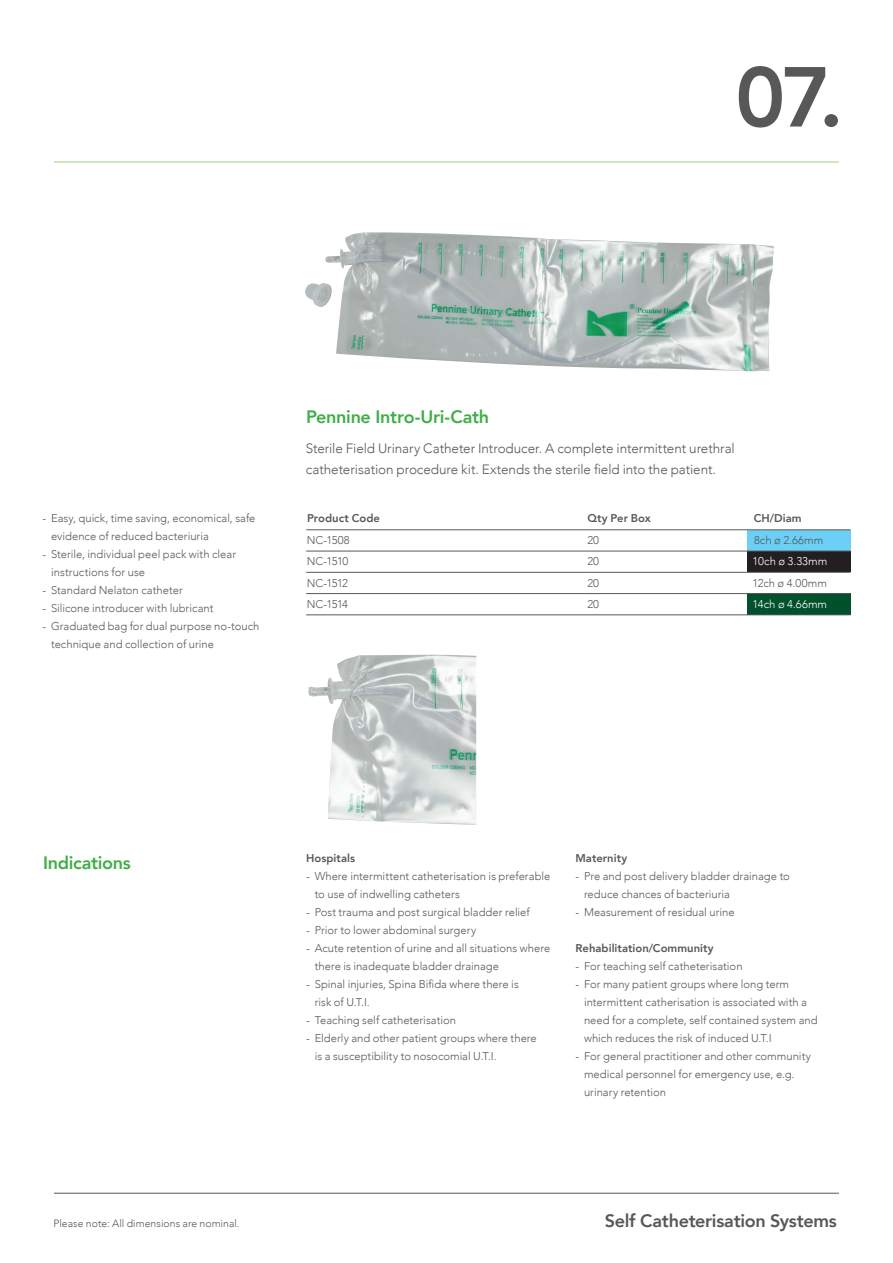
<style>
.page{position:relative;width:893px;height:1263px;background:#fff}
.page>*{position:absolute;margin:0;border:0;box-sizing:border-box;transform-origin:0 0}
.t1{font:800 84px "Avenir";color:#57585a}
.t2{font:800 18px "Avenir";letter-spacing:-.015em;color:#40ae49}
.t3{font:800 18px "Avenir";letter-spacing:-.015em;color:#57585a}
.t4{font:300 13.5px/21px "Avenir";letter-spacing:-.005em;color:#57585a}
.t5{font:300 11.25px/18px "Avenir";color:#57585a}
.t6{font:800 11.25px "Avenir";letter-spacing:.005em;color:#57585a}
.t7{font:300 11.25px "Avenir";letter-spacing:.01em;color:#fff}
.t8{font:300 10.5px "Avenir";color:#57585a}
</style>
<div class="page">
<hr style="left:54px;top:162px;width:785px;height:1px;background:#9fd07f">
<hr style="left:54px;top:1193px;width:785px;height:1px;background:#57585a">
<img style="left:305px;top:232px;width:469px;height:140px">
<img style="left:308px;top:655px;width:168px;height:170px">
<div style="left:747px;top:530px;width:103px;height:21px;background:#6bcff6"></div>
<div style="left:747px;top:551px;width:103px;height:21px;background:#231f20"></div>
<div style="left:747px;top:594px;width:103px;height:21px;background:#00512c"></div>
<hr style="left:306px;top:529px;width:281px;height:1px;background:#57585a">
<hr style="left:587px;top:529px;width:166px;height:1px;background:#57585a">
<hr style="left:753px;top:529px;width:97px;height:1px;background:#57585a">
<hr style="left:306px;top:551px;width:281px;height:1px;background:#57585a">
<hr style="left:587px;top:551px;width:166px;height:1px;background:#57585a">
<hr style="left:753px;top:551px;width:97px;height:1px;background:#57585a">
<hr style="left:306px;top:572px;width:281px;height:1px;background:#57585a">
<hr style="left:587px;top:572px;width:166px;height:1px;background:#57585a">
<hr style="left:753px;top:572px;width:97px;height:1px;background:#57585a">
<hr style="left:306px;top:593px;width:281px;height:1px;background:#57585a">
<hr style="left:587px;top:593px;width:166px;height:1px;background:#57585a">
<hr style="left:753px;top:593px;width:97px;height:1px;background:#57585a">
<hr style="left:306px;top:615px;width:281px;height:1px;background:#57585a">
<hr style="left:587px;top:615px;width:166px;height:1px;background:#57585a">
<hr style="left:753px;top:615px;width:97px;height:1px;background:#57585a">
<h1 class="t1" style="left:735px;top:32px;width:110px">07.</h1>
<p class="t5" style="left:51px;top:509px;width:206px;text-indent:-9px">- Easy, quick, time saving, economical, safe evidence of reduced bacteriuria</p>
<p class="t5" style="left:51px;top:545px;width:187px;text-indent:-9px">- Sterile, individual peel pack with clear instructions for use</p>
<p class="t5" style="left:43px;top:581px;width:142px">- Standard Nelaton catheter</p>
<p class="t5" style="left:43px;top:599px;width:172px">- Silicone introducer with lubricant</p>
<p class="t5" style="left:51px;top:617px;width:210px;text-indent:-9px">- Graduated bag for dual purpose no-touch technique and collection of urine</p>
<h2 class="t2" style="left:306px;top:403px;width:185px">Pennine Intro-Uri-Cath</h2>
<p class="t4" style="left:306px;top:438px;width:430px">Sterile Field Urinary Catheter Introducer. A complete intermittent urethral catheterisation procedure kit. Extends the sterile field into the patient.</p>
<p class="t6" style="left:307px;top:509px;width:75px">Product Code</p>
<p class="t6" style="left:588px;top:509px;width:65px">Qty Per Box</p>
<p class="t6" style="left:754px;top:509px;width:49px">CH/Diam</p>
<p class="t5" style="left:307px;top:531px;width:44px">NC-1508</p>
<p class="t5" style="left:587px;top:531px;width:13px">20</p>
<p class="t5" style="left:754px;top:531px;width:71px">8ch ø 2.66mm</p>
<p class="t5" style="left:307px;top:552px;width:43px">NC-1510</p>
<p class="t5" style="left:587px;top:552px;width:13px">20</p>
<p class="t7" style="left:752px;top:555px;width:76px">10ch ø 3.33mm</p>
<p class="t5" style="left:307px;top:574px;width:43px">NC-1512</p>
<p class="t5" style="left:587px;top:574px;width:13px">20</p>
<p class="t5" style="left:752px;top:574px;width:76px">12ch ø 4.00mm</p>
<p class="t5" style="left:307px;top:595px;width:43px">NC-1514</p>
<p class="t5" style="left:587px;top:595px;width:13px">20</p>
<p class="t7" style="left:752px;top:597px;width:76px">14ch ø 4.66mm</p>
<h2 class="t2" style="left:43px;top:849px;width:89px">Indications</h2>
<p class="t6" style="left:306px;top:850px;width:51px">Hospitals</p>
<p class="t5" style="left:315px;top:867px;width:237px;text-indent:-9px">- Where intermittent catheterisation is preferable to use of indwelling catheters</p>
<p class="t5" style="left:306px;top:903px;width:225px">- Post trauma and post surgical bladder relief</p>
<p class="t5" style="left:306px;top:921px;width:172px">- Prior to lower abdominal surgery</p>
<p class="t5" style="left:315px;top:939px;width:237px;text-indent:-9px">- Acute retention of urine and all situations where there is inadequate bladder drainage</p>
<p class="t5" style="left:315px;top:975px;width:206px;text-indent:-9px">- Spinal injuries, Spina Bifida where there is risk of U.T.I.</p>
<p class="t5" style="left:306px;top:1011px;width:151px">- Teaching self catheterisation</p>
<p class="t5" style="left:315px;top:1029px;width:224px;text-indent:-9px">- Elderly and other patient groups where there is a susceptibility to nosocomial U.T.I.</p>
<p class="t6" style="left:575px;top:850px;width:53px">Maternity</p>
<p class="t5" style="left:584px;top:867px;width:207px;text-indent:-9px">- Pre and post delivery bladder drainage to reduce chances of bacteriuria</p>
<p class="t5" style="left:575px;top:903px;width:161px">- Measurement of residual urine</p>
<p class="t6" style="left:575px;top:940px;width:140px">Rehabilitation/Community</p>
<p class="t5" style="left:575px;top:957px;width:169px">- For teaching self catheterisation</p>
<p class="t5" style="left:584px;top:975px;width:235px;text-indent:-9px">- For many patient groups where long term intermittent catherisation is associated with a need for a complete, self contained system and which reduces the risk of induced U.T.I</p>
<p class="t5" style="left:584px;top:1047px;width:228px;text-indent:-9px">- For general practitioner and other community medical personnel for emergency use, e.g. urinary retention</p>
<p class="t8" style="left:54px;top:1217px;width:188px">Please note: All dimensions are nominal.</p>
<h2 class="t3" style="left:605px;top:1206px;width:234px">Self Catheterisation Systems</h2>
</div>
